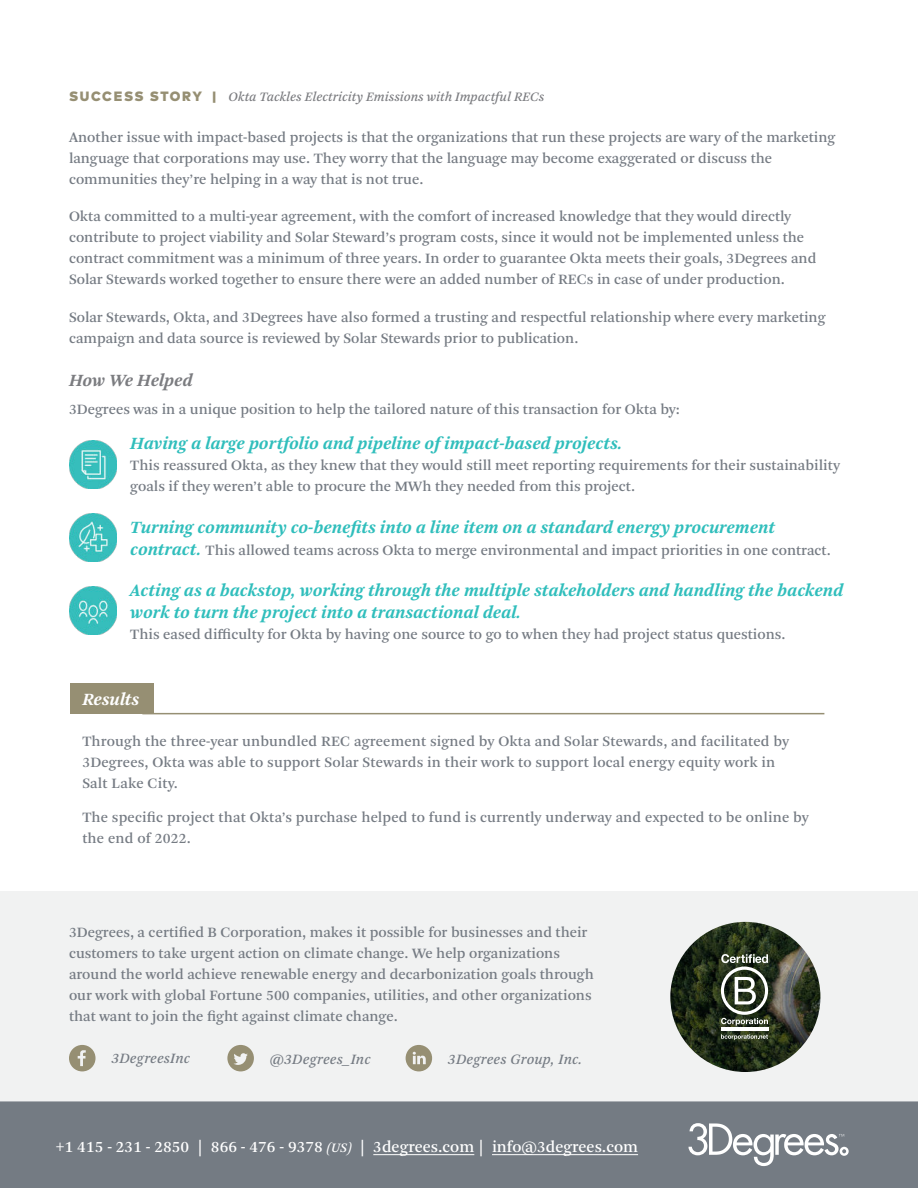
<style>
.page{position:relative;width:918px;height:1188px;background:#fff}
.page>*{position:absolute;margin:0;border:0;box-sizing:border-box;transform-origin:0 0}
.t1{font:italic 700 18px/21.6px "Arnhem Pro";color:#30bebc}
.t2{font:italic 700 18px "Arnhem Pro";letter-spacing:-.01em;color:#7b7c80}
.t3{font:italic 700 18px "Arnhem Pro";letter-spacing:-.01em;color:#fff}
.t4{font:16.5px "Arnhem Pro";color:#fff}
.t5{font:15px/21px "Arnhem Pro";color:#757b83}
.t6{font:italic 15px "Arnhem Pro";letter-spacing:.01em;color:#757b83}
.t7{font:italic 13.5px "Arnhem Pro";color:#7b7c80}
.s1{font-family:"Mark OT";font-weight:900;font-style:normal;color:#968f73}
.s2{font-weight:700;font-style:italic;font-size:18px;color:#30bebc}
.s3{font-style:italic;font-size:13.5px}
</style>
<div class="page">
<img style="left:69px;top:513px;width:48px;height:48px">
<img style="left:69px;top:441px;width:48px;height:48px">
<img style="left:69px;top:587px;width:48px;height:47px">
<div style="left:70px;top:683px;width:83px;height:31px;background:#968f73"></div>
<hr style="left:142px;top:713px;width:682px;height:1px;background:#968f73">
<div style="left:0;top:1102px;width:918px;height:86px;background:#747b83"></div>
<svg style="left:688px;top:1123px;width:161px;height:43px"></svg>
<hr style="left:373px;top:1154px;width:101px;height:1px;background:#fff">
<hr style="left:492px;top:1154px;width:146px;height:1px;background:#fff">
<div style="left:0;top:891px;width:918px;height:211px;background:#f1f2f2"></div>
<img style="left:670px;top:922px;width:150px;height:150px;border-radius:75px">
<svg style="left:721px;top:1034px;width:47px;height:6px"></svg>
<hr style="left:721px;top:1028px;width:47px;height:3px;background:#fff">
<svg style="left:721px;top:954px;width:49px;height:72px"></svg>
<svg style="left:69px;top:1045px;width:27px;height:26px"></svg>
<svg style="left:227px;top:1045px;width:27px;height:26px"></svg>
<svg style="left:406px;top:1045px;width:26px;height:26px"></svg>
<p class="t7" style="left:69px;top:91px;width:477px"><span class="s1">SUCCESS STORY |</span> Okta Tackles Electricity Emissions with Impactful RECs</p>
<p class="t5" style="left:69px;top:128px;width:768px">Another issue with impact-based projects is that the organizations that run these projects are wary of the marketing language that corporations may use. They worry that the language may become exaggerated or discuss the communities they’re helping in a way that is not true.</p>
<p class="t5" style="left:69px;top:207px;width:749px">Okta committed to a multi-year agreement, with the comfort of increased knowledge that they would directly contribute to project viability and Solar Steward’s program costs, since it would not be implemented unless the contract commitment was a minimum of three years. In order to guarantee Okta meets their goals, 3Degrees and Solar Stewards worked together to ensure there were an added number of RECs in case of under production.</p>
<p class="t5" style="left:69px;top:308px;width:758px">Solar Stewards, Okta, and 3Degrees have also formed a trusting and respectful relationship where every marketing campaign and data source is reviewed by Solar Stewards prior to publication.</p>
<p class="t2" style="left:69px;top:373px;width:125px">How We Helped</p>
<p class="t5" style="left:69px;top:400px;width:613px">3Degrees was in a unique position to help the tailored nature of this transaction for Okta by:</p>
<p class="t1" style="left:130px;top:434px;width:494px">Having a large portfolio and pipeline of impact-based projects.</p>
<p class="t5" style="left:130px;top:456px;width:711px">This reassured Okta, as they knew that they would still meet reporting requirements for their sustainability goals if they weren’t able to procure the MWh they needed from this project.</p>
<p class="t1" style="left:130px;top:518px;width:646px">Turning community co-benefits into a line item on a standard energy procurement</p>
<p class="t5" style="left:130px;top:540px;width:702px"><span class="s2">contract.</span> This allowed teams across Okta to merge environmental and impact priorities in one contract.</p>
<p class="t1" style="left:130px;top:581px;width:715px">Acting as a backstop, working through the multiple stakeholders and handling the backend work to turn the project into a transactional deal.</p>
<p class="t5" style="left:130px;top:625px;width:657px">This eased difficulty for Okta by having one source to go to when they had project status questions.</p>
<p class="t3" style="left:82px;top:692px;width:58px">Results</p>
<p class="t5" style="left:82px;top:732px;width:708px">Through the three-year unbundled REC agreement signed by Okta and Solar Stewards, and facilitated by<br>3Degrees, Okta was able to support Solar Stewards in their work to support local energy equity work in<br>Salt Lake City.</p>
<p class="t5" style="left:82px;top:808px;width:728px">The specific project that Okta’s purchase helped to fund is currently underway and expected to be online by the end of 2022.</p>
<p class="t5" style="left:69px;top:922px;width:526px">3Degrees, a certified B Corporation, makes it possible for businesses and their customers to take urgent action on climate change. We help organizations around the world achieve renewable energy and decarbonization goals through our work with global Fortune 500 companies, utilities, and other organizations that want to join the fight against climate change.</p>
<p class="t6" style="left:111px;top:1051px;width:80px">3DegreesInc</p>
<p class="t6" style="left:270px;top:1053px;width:102px">@3Degrees_Inc</p>
<p class="t6" style="left:448px;top:1053px;width:136px">3Degrees Group, Inc.</p>
<p class="t4" style="left:56px;top:1140px;width:584px">+1 415 - 231 - 2850 | 866 - 476 - 9378 <span class="s3">(US)</span> | 3degrees.com | info@3degrees.com</p>
</div>
